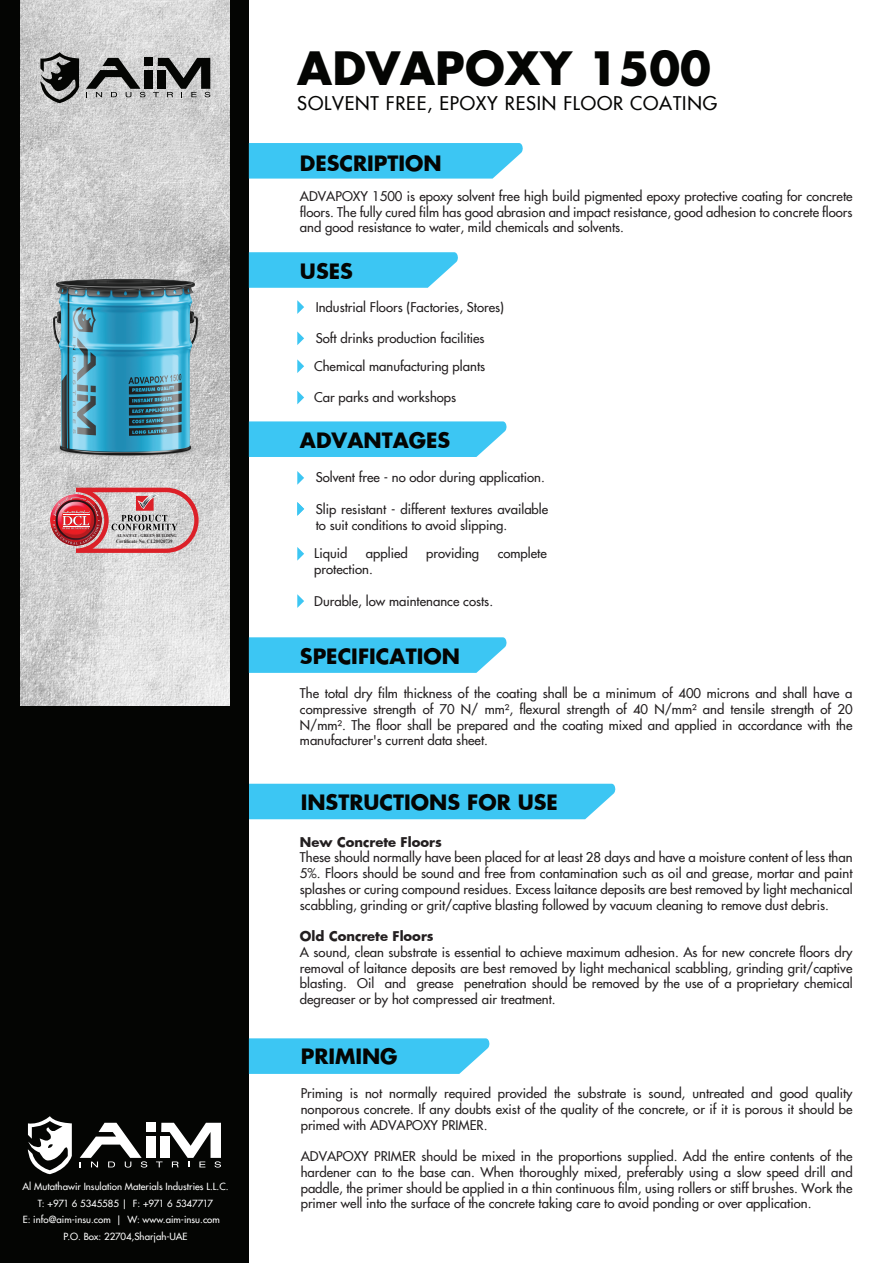
<style>
.page{position:relative;width:893px;height:1263px;background:#fff}
.page>*{position:absolute;margin:0;border:0;box-sizing:border-box;transform-origin:0 0}
.t1{font:700 44.85px "Futura";color:#040503}
.t2{font:700 20.7px "Futura";color:#040503}
.t3{font:500 18.45px "Futura";letter-spacing:.045em;color:#050504}
.t4{font:500 13.2px/15.8px "Futura";color:#231f20;text-align:justify}
.t5{font:700 13.2px "Futura";color:#231f20}
.t6{font:500 9.6px "Futura";color:#fff}
.t7{font:700 5.1px "Times New Roman";color:#231f20;scale:.92 1}
.t8{font:700 4.35px "Times New Roman";color:#231f20;scale:.92 1}
</style>
<div class="page">
<div style="left:249px;top:784px;width:367px;height:35px;background:#3cc6f3"></div>
<div style="left:0;top:0;width:249px;height:1263px;background:#040503"></div>
<img style="left:21px;top:0;width:209px;height:706px">
<div style="left:146px;top:1123px;width:10px;height:9px;background:#fff"></div>
<div style="left:146px;top:1136px;width:10px;height:22px;background:#fff"></div>
<svg style="left:80px;top:1123px;width:67px;height:44px"></svg>
<svg style="left:156px;top:1123px;width:65px;height:44px"></svg>
<svg style="left:28px;top:1116px;width:44px;height:58px"></svg>
<div style="left:145px;top:58px;width:8px;height:8px;background:#040503"></div>
<div style="left:145px;top:70px;width:8px;height:19px;background:#040503"></div>
<svg style="left:86px;top:58px;width:59px;height:39px"></svg>
<svg style="left:153px;top:58px;width:57px;height:39px"></svg>
<svg style="left:40px;top:52px;width:39px;height:51px"></svg>
<svg style="left:249px;top:252px;width:209px;height:36px;background:#49c9f3"></svg>
<div style="left:249px;top:143px;width:274px;height:36px;background:#3cc6f3"></div>
<svg style="left:249px;top:421px;width:258px;height:36px;background:#47c9f3"></svg>
<svg style="left:297px;top:300px;width:7px;height:14px"></svg>
<svg style="left:297px;top:331px;width:7px;height:14px"></svg>
<svg style="left:297px;top:359px;width:7px;height:14px"></svg>
<svg style="left:297px;top:391px;width:7px;height:13px"></svg>
<svg style="left:297px;top:471px;width:7px;height:14px"></svg>
<svg style="left:297px;top:547px;width:7px;height:14px"></svg>
<svg style="left:297px;top:594px;width:7px;height:14px"></svg>
<svg style="left:297px;top:502px;width:7px;height:14px"></svg>
<svg style="left:249px;top:637px;width:258px;height:36px;background:#47c9f3"></svg>
<img style="left:28px;top:269px;width:195px;height:195px">
<svg style="left:249px;top:1038px;width:241px;height:36px;background:#48c9f3"></svg>
<img style="left:51px;top:495px;width:2px;height:50px">
<svg style="left:53px;top:488px;width:146px;height:65px;background:#cb8e91"></svg>
<p class="t8" style="left:117px;top:533px;width:67px">AL SA’FAT - GREEN BUILDING</p>
<p class="t7" style="left:116px;top:538px;width:63px">Certificate No. CL20020739</p>
<p class="t6" style="left:23px;top:1180px;width:208px">Al Mutathawir Insulation Materials Industries L.L.C.</p>
<p class="t6" style="left:38px;top:1197px;width:177px">T: +971 6 5345585 | F: +971 6 5347717</p>
<p class="t6" style="left:23px;top:1214px;width:199px">E: info@aim-insu.com | W: www.aim-insu.com</p>
<p class="t6" style="left:63px;top:1231px;width:126px">P.O. Box: 22704,Sharjah-UAE</p>
<h1 class="t1" style="left:297px;top:37px;width:415px">ADVAPOXY 1500</h1>
<h3 class="t3" style="left:297px;top:92px;width:421px">SOLVENT FREE, EPOXY RESIN FLOOR COATING</h3>
<h2 class="t2" style="left:300px;top:148px;width:143px">DESCRIPTION</h2>
<p class="t4" style="left:300px;top:188px;width:554px">ADVAPOXY 1500 is epoxy solvent free high build pigmented epoxy protective coating for concrete floors. The fully cured film has good abrasion and impact resistance, good adhesion to concrete floors and good resistance to water, mild chemicals and solvents.</p>
<h2 class="t2" style="left:300px;top:257px;width:54px">USES</h2>
<p class="t4" style="left:316px;top:299px;width:190px">Industrial Floors (Factories, Stores)</p>
<p class="t4" style="left:314px;top:324px;width:173px;line-height:27.6px">Soft drinks production facilities<br>Chemical manufacturing plants</p>
<p class="t4" style="left:314px;top:390px;width:144px">Car parks and workshops</p>
<h2 class="t2" style="left:300px;top:426px;width:152px">ADVANTAGES</h2>
<p class="t4" style="left:316px;top:470px;width:231px">Solvent free - no odor during application.</p>
<p class="t4" style="left:316px;top:501px;width:234px">Slip resistant - different textures available to suit conditions to avoid slipping.</p>
<p class="t4" style="left:314px;top:546px;width:35px">Liquid</p>
<p class="t4" style="left:366px;top:546px;width:43px">applied</p>
<p class="t4" style="left:426px;top:546px;width:54px">providing</p>
<p class="t4" style="left:498px;top:546px;width:51px">complete</p>
<p class="t4" style="left:314px;top:561px;width:60px">protection.</p>
<p class="t4" style="left:314px;top:593px;width:180px">Durable, low maintenance costs.</p>
<h2 class="t2" style="left:300px;top:642px;width:161px">SPECIFICATION</h2>
<p class="t4" style="left:300px;top:685px;width:554px">The total dry film thickness of the coating shall be a minimum of 400 microns and shall have a compressive strength of 70 N/ mm², flexural strength of 40 N/mm² and tensile strength of 20<br>N/mm². The floor shall be prepared and the coating mixed and applied in accordance with the manufacturer's current data sheet.</p>
<h2 class="t2" style="left:301px;top:787px;width:259px">INSTRUCTIONS FOR USE</h2>
<p class="t5" style="left:300px;top:832px;width:143px">New Concrete Floors</p>
<p class="t4" style="left:300px;top:850px;width:554px">These should normally have been placed for at least 28 days and have a moisture content of less than 5%. Floors should be sound and free from contamination such as oil and grease, mortar and paint splashes or curing compound residues. Excess laitance deposits are best removed by light mechanical scabbling, grinding or grit/captive blasting followed by vacuum cleaning to remove dust debris.</p>
<p class="t5" style="left:300px;top:927px;width:135px">Old Concrete Floors</p>
<p class="t4" style="left:300px;top:944px;width:554px">A sound, clean substrate is essential to achieve maximum adhesion. As for new concrete floors dry removal of laitance deposits are best removed by light mechanical scabbling, grinding grit/captive blasting. Oil and grease penetration should be removed by the use of a proprietary chemical degreaser or by hot compressed air treatment.</p>
<h2 class="t2" style="left:301px;top:1042px;width:98px">PRIMING</h2>
<p class="t4" style="left:301px;top:1085px;width:553px">Priming is not normally required provided the substrate is sound, untreated and good quality nonporous concrete. If any doubts exist of the quality of the concrete, or if it is porous it should be primed with ADVAPOXY PRIMER.</p>
<p class="t4" style="left:301px;top:1148px;width:553px">ADVAPOXY PRIMER should be mixed in the proportions supplied. Add the entire contents of the hardener can to the base can. When thoroughly mixed, preferably using a slow speed drill and paddle, the primer should be applied in a thin continuous film, using rollers or stiff brushes. Work the primer well into the surface of the concrete taking care to avoid ponding or over application.</p>
</div>
